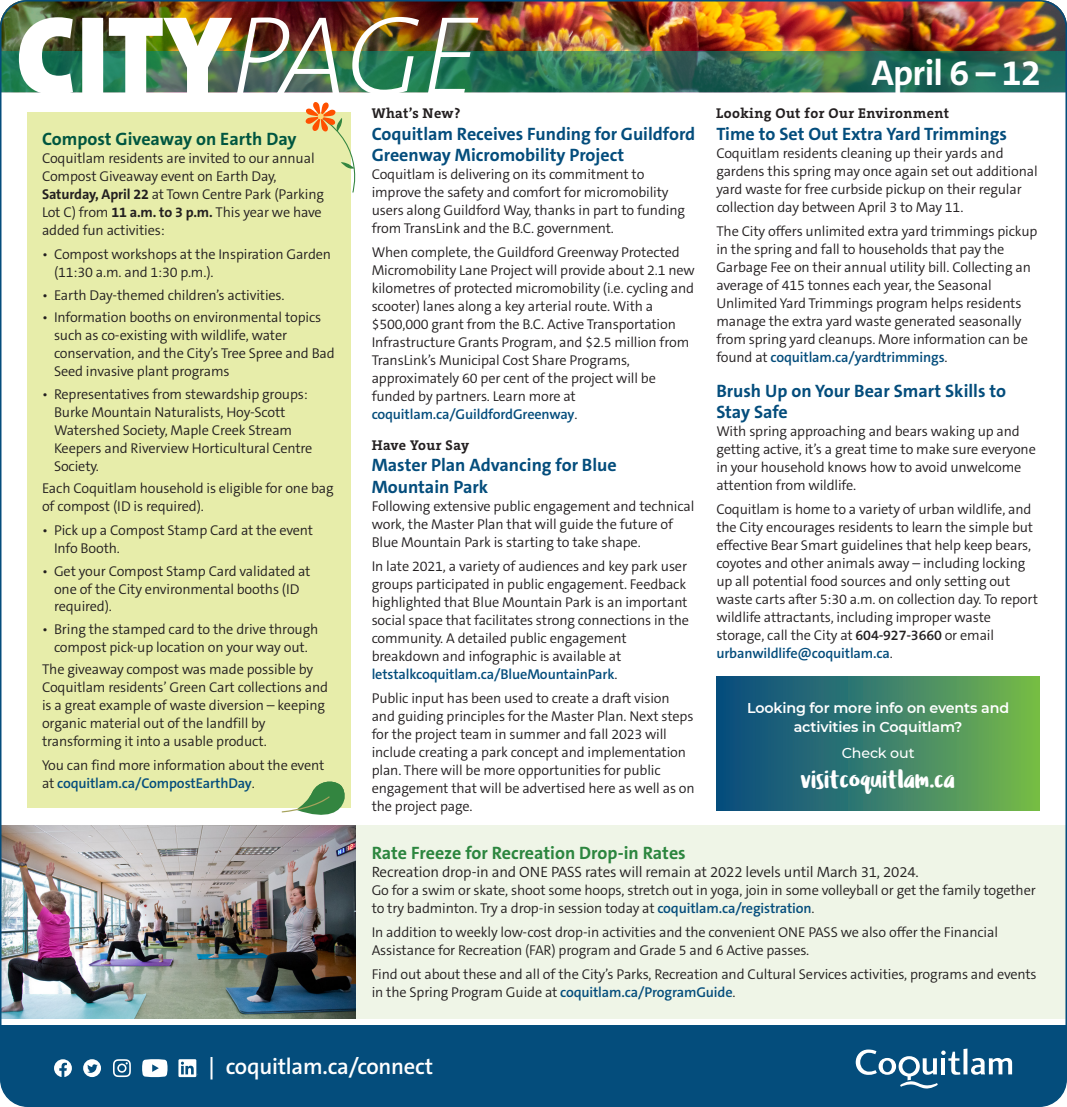
<style>
.page{position:relative;width:1067px;height:1107px;background:#fff}
.page>*{position:absolute;margin:0;border:0;box-sizing:border-box;transform-origin:0 0}
.t1{font:700 36px "The Sans C5";letter-spacing:-.02em;color:#fff}
.t2{font:26.55px "Ludicrous";letter-spacing:-.01em;color:#fff}
.t3{font:600 22.5px "The Sans C5";letter-spacing:-.01em;color:#fff}
.t4{font:700 18px/21.6px "The Sans C5";color:#044d7c}
.t5{font:700 18px "The Sans C5";color:#2c863f}
.t6{font:700 18px "The Sans C5";color:#005640}
.t7{font:300 15px "The Sans C5";letter-spacing:-.01em;color:#231f20}
.t8{font:300 14.25px/18px "The Sans C5";letter-spacing:-.01em;color:#231f20}
.t9{font:600 14.25px/18.8px "Montserrat";letter-spacing:-.01em;color:#fff;text-align:center}
.t10{font:700 14.25px "The Serif C5";letter-spacing:.03em;color:#231f20}
.t11{font:500 14.25px "Montserrat";letter-spacing:-.01em;color:#fff}
.s1{font-weight:700}
.s2{font-weight:600;color:#044d7c}
.s3{font-weight:600}
</style>
<div class="page">
<div style="left:716px;top:677px;width:324px;height:133px;background:linear-gradient(to right,#034885,#75b84d)"></div>
<div style="left:0;top:825px;width:1066px;height:193px;background:#eff5e7"></div>
<img style="left:3px;top:825px;width:352px;height:193px">
<div style="left:27px;top:112px;width:324px;height:696px;background:#e7edaa"></div>
<svg style="left:305px;top:102px;width:51px;height:91px"></svg>
<svg style="left:282px;top:781px;width:63px;height:34px"></svg>
<img style="left:0;top:0;width:1066px;height:52px">
<svg style="left:3px;top:52px;width:1060px;height:40px;background:#2c6f56"></svg>
<img style="left:19px;top:17px;width:459px;height:76px">
<div style="left:1px;top:1026px;width:1065px;height:80px;background:#044d7c"></div>
<svg style="left:855px;top:1049px;width:157px;height:40px"></svg>
<svg style="left:142px;top:1059px;width:25px;height:18px"></svg>
<svg style="left:113px;top:1059px;width:18px;height:18px"></svg>
<svg style="left:178px;top:1059px;width:20px;height:18px"></svg>
<svg style="left:54px;top:1059px;width:18px;height:18px"></svg>
<svg style="left:83px;top:1059px;width:18px;height:18px"></svg>
<p class="t6" style="left:42px;top:127px;width:256px">Compost Giveaway on Earth Day</p>
<p class="t8" style="left:42px;top:149px;width:283px">Coquitlam residents are invited to our annual Compost Giveaway event on Earth Day, <span class="s1">Saturday, April 22</span> at Town Centre Park (Parking Lot C) from <span class="s1">11 a.m. to 3 p.m.</span> This year we have added fun activities:</p>
<p class="t8" style="left:54px;top:245px;width:278px;text-indent:-12px">• Compost workshops at the Inspiration Garden (11:30 a.m. and 1:30 p.m.).</p>
<p class="t8" style="left:42px;top:286px;width:244px">• Earth Day-themed children’s activities.</p>
<p class="t8" style="left:54px;top:308px;width:282px;text-indent:-12px">• Information booths on environmental topics such as co-existing with wildlife, water conservation, and the City’s Tree Spree and Bad Seed invasive plant programs</p>
<p class="t8" style="left:54px;top:385px;width:260px;text-indent:-12px">• Representatives from stewardship groups:<br>Burke Mountain Naturalists, Hoy-Scott Watershed Society, Maple Creek Stream Keepers and Riverview Horticultural Centre Society.</p>
<p class="t8" style="left:42px;top:479px;width:293px">Each Coquitlam household is eligible for one bag of compost (ID is required).</p>
<p class="t8" style="left:54px;top:521px;width:261px;text-indent:-12px">• Pick up a Compost Stamp Card at the event<br>Info Booth.</p>
<p class="t8" style="left:54px;top:562px;width:258px;text-indent:-12px">• Get your Compost Stamp Card validated at one of the City environmental booths (ID required).</p>
<p class="t8" style="left:42px;top:620px;width:278px;text-align:center">• Bring the stamped card to the drive through compost pick-up location on your way out.</p>
<p class="t8" style="left:42px;top:661px;width:288px">The giveaway compost was made possible by Coquitlam residents’ Green Cart collections and is a great example of waste diversion – keeping organic material out of the landfill by transforming it into a usable product.</p>
<p class="t8" style="left:42px;top:757px;width:284px">You can find more information about the event at <span class="s2">coquitlam.ca/CompostEarthDay</span>.</p>
<p class="t10" style="left:372px;top:104px;width:90px">What’s New?</p>
<p class="t4" style="left:372px;top:123px;width:325px">Coquitlam Receives Funding for Guildford<br>Greenway Micromobility Project</p>
<p class="t8" style="left:372px;top:165px;width:315px">Coquitlam is delivering on its commitment to improve the safety and comfort for micromobility users along Guildford Way, thanks in part to funding from TransLink and the B.C. government.</p>
<p class="t8" style="left:372px;top:243px;width:325px">When complete, the Guildford Greenway Protected Micromobility Lane Project will provide about 2.1 new kilometres of protected micromobility (i.e. cycling and scooter) lanes along a key arterial route. With a $500,000 grant from the B.C. Active Transportation Infrastructure Grants Program, and $2.5 million from TransLink’s Municipal Cost Share Programs, approximately 60 per cent of the project will be funded by partners. Learn more at <span class="s2">coquitlam.ca/GuildfordGreenway</span>.</p>
<p class="t10" style="left:372px;top:436px;width:99px">Have Your Say</p>
<p class="t4" style="left:372px;top:455px;width:246px">Master Plan Advancing for Blue<br>Mountain Park</p>
<p class="t8" style="left:372px;top:497px;width:324px">Following extensive public engagement and technical work, the Master Plan that will guide the future of<br>Blue Mountain Park is starting to take shape.</p>
<p class="t8" style="left:372px;top:557px;width:319px">In late 2021, a variety of audiences and key park user groups participated in public engagement. Feedback highlighted that Blue Mountain Park is an important social space that facilitates strong connections in the community. A detailed public engagement breakdown and infographic is available at <span class="s2">letstalkcoquitlam.ca/BlueMountainPark</span>.</p>
<p class="t8" style="left:372px;top:689px;width:324px">Public input has been used to create a draft vision and guiding principles for the Master Plan. Next steps for the project team in summer and fall 2023 will include creating a park concept and implementation plan. There will be more opportunities for public engagement that will be advertised here as well as on the project page.</p>
<h1 class="t1" style="left:871px;top:50px;width:171px">April 6 – 12</h1>
<p class="t10" style="left:716px;top:104px;width:234px">Looking Out for Our Environment</p>
<p class="t4" style="left:716px;top:123px;width:292px">Time to Set Out Extra Yard Trimmings</p>
<p class="t8" style="left:716px;top:144px;width:323px">Coquitlam residents cleaning up their yards and gardens this spring may once again set out additional yard waste for free curbside pickup on their regular collection day between April 3 to May 11.</p>
<p class="t8" style="left:716px;top:222px;width:322px">The City offers unlimited extra yard trimmings pickup in the spring and fall to households that pay the Garbage Fee on their annual utility bill. Collecting an average of 415 tonnes each year, the Seasonal Unlimited Yard Trimmings program helps residents manage the extra yard waste generated seasonally from spring yard cleanups. More information can be found at <span class="s2">coquitlam.ca/yardtrimmings</span>.</p>
<p class="t4" style="left:716px;top:380px;width:291px">Brush Up on Your Bear Smart Skills to<br>Stay Safe</p>
<p class="t8" style="left:716px;top:423px;width:321px">With spring approaching and bears waking up and getting active, it’s a great time to make sure everyone in your household knows how to avoid unwelcome attention from wildlife.</p>
<p class="t8" style="left:716px;top:501px;width:323px">Coquitlam is home to a variety of urban wildlife, and the City encourages residents to learn the simple but effective Bear Smart guidelines that help keep bears, coyotes and other animals away – including locking up all potential food sources and only setting out waste carts after 5:30 a.m. on collection day. To report wildlife attractants, including improper waste storage, call the City at <span class="s3">604-927-3660</span> or email <span class="s2">urbanwildlife@coquitlam.ca</span>.</p>
<p class="t9" style="left:747px;top:698px;width:263px">Looking for more info on events and activities in Coquitlam?</p>
<p class="t11" style="left:841px;top:743px;width:74px">Check out</p>
<h2 class="t2" style="left:800px;top:760px;width:156px">visitcoquitlam.ca</h2>
<p class="t5" style="left:372px;top:842px;width:315px">Rate Freeze for Recreation Drop-in Rates</p>
<p class="t7" style="left:372px;top:863px;width:548px">Recreation drop-in and ONE PASS rates will remain at 2022 levels until March 31, 2024.</p>
<p class="t8" style="left:372px;top:882px;width:665px">Go for a swim or skate, shoot some hoops, stretch out in yoga, join in some volleyball or get the family together to try badminton. Try a drop-in session today at <span class="s2">coquitlam.ca/registration</span>.</p>
<p class="t8" style="left:372px;top:924px;width:628px">In addition to weekly low-cost drop-in activities and the convenient ONE PASS we also offer the Financial<br>Assistance for Recreation (FAR) program and Grade 5 and 6 Active passes.</p>
<p class="t8" style="left:372px;top:966px;width:666px">Find out about these and all of the City’s Parks, Recreation and Cultural Services activities, programs and events in the Spring Program Guide at <span class="s2">coquitlam.ca/ProgramGuide</span>.</p>
<h3 class="t3" style="left:208px;top:1052px;width:226px">| coquitlam.ca/connect</h3>
</div>
